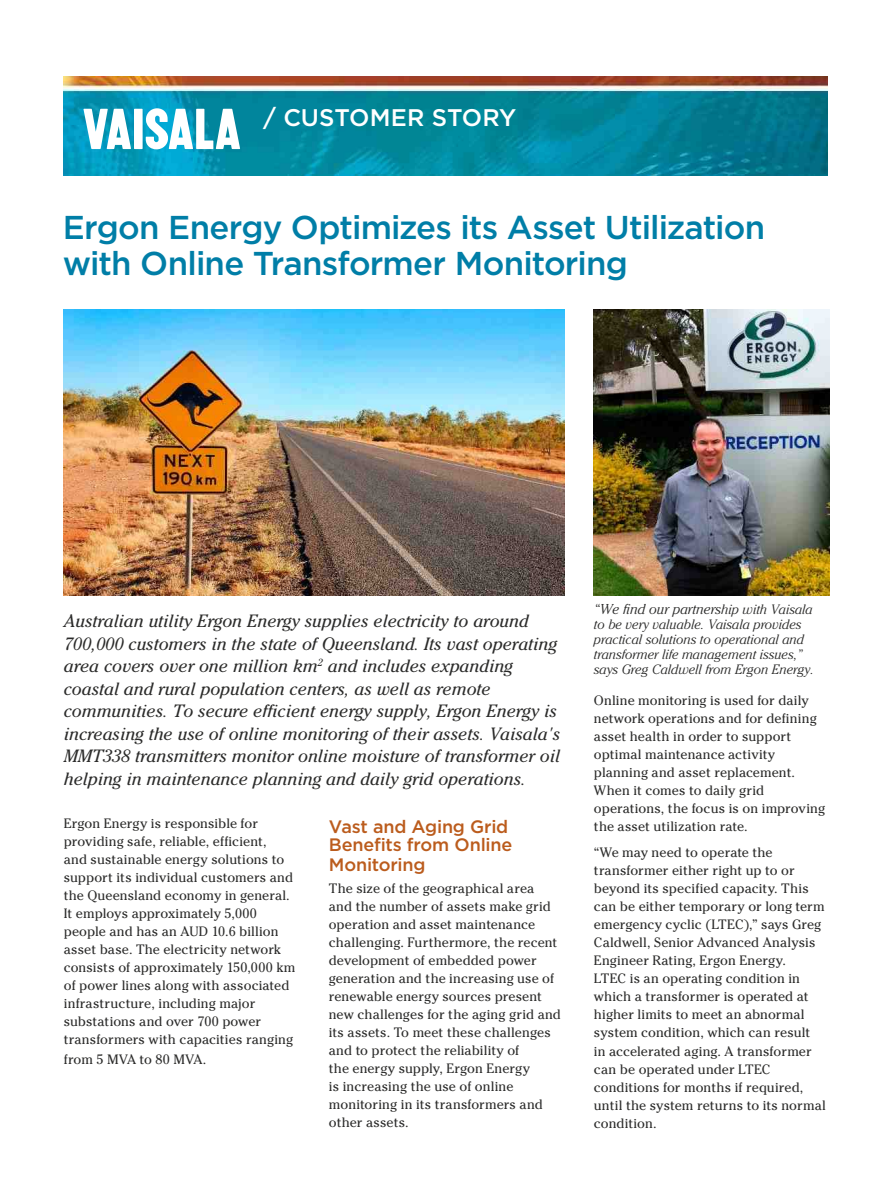
<style>
.page{position:relative;width:893px;height:1191px;background:#fff}
.page>*{position:absolute;margin:0;border:0;box-sizing:border-box;transform-origin:0 0}
.t1{font:500 33px/36px "Gotham";letter-spacing:-.025em;color:#007ea7}
.t2{font:500 24px "Gotham";color:#fff}
.t3{font:500 18px/18px "Gotham";letter-spacing:-.01em;color:#bb5c1d}
.t4{font:italic 17.7px/22.5px "Cheltenham Std";color:#2b2b2a}
.t5{font:italic 300 14.25px "Cheltenham Std";color:#2b2b2a}
.t6{font:13.5px/18px "Cheltenham Std";letter-spacing:.005em;color:#2b2b2a}
.t7{font:italic 300 13.5px/15px "Cheltenham Std";color:#2b2b2a}
.s1{font-size:13.5px}
</style>
<div class="page">
<img style="left:64px;top:77px;width:763px;height:99px">
<img style="left:64px;top:309px;width:500px;height:286px">
<svg style="left:83px;top:109px;width:48px;height:40px"></svg>
<div style="left:134px;top:109px;width:9px;height:40px;background:#fff"></div>
<svg style="left:146px;top:108px;width:94px;height:41px"></svg>
<img style="left:594px;top:309px;width:235px;height:286px">
<h2 class="t2" style="left:264px;top:101px;width:254px">/ CUSTOMER STORY</h2>
<h1 class="t1" style="left:63px;top:209px;width:704px">Ergon Energy Optimizes its Asset Utilization with Online Transformer Monitoring</h1>
<p class="t4" style="left:64px;top:610px;width:498px">Australian utility Ergon Energy supplies electricity to around 700,000 customers in the state of Queensland. Its vast operating area covers over one million km<sup>2</sup> and includes expanding coastal and rural population centers, as well as remote communities. To secure efficient energy supply, Ergon Energy is increasing the use of online monitoring of their assets. Vaisala's MMT338 transmitters monitor online moisture of transformer oil helping in maintenance planning and daily grid operations.</p>
<h3 class="t3" style="left:329px;top:817px;width:185px">Vast and Aging Grid<br>Benefits from Online</h3>
<h3 class="t3" style="left:329px;top:855px;width:98px">Monitoring</h3>
<p class="t6" style="left:329px;top:879px;width:234px">The size of the geographical area and the number of assets make grid operation and asset maintenance challenging. Furthermore, the recent development of embedded power generation and the increasing use of renewable energy sources present new challenges for the aging grid and its assets. To meet these challenges and to protect the reliability of<br>the energy supply, Ergon Energy<br>is increasing the use of online monitoring in its transformers and other assets.</p>
<p class="t6" style="left:64px;top:814px;width:233px">Ergon Energy is responsible for providing safe, reliable, efficient,<br>and sustainable energy solutions to support its individual customers and the Queensland economy in general.<br>It employs approximately 5,000 people and has an AUD 10.6 billion asset base. The electricity network consists of approximately 150,000 km of power lines along with associated infrastructure, including major substations and over 700 power transformers with capacities ranging</p>
<p class="t6" style="left:64px;top:1050px;width:144px">from 5 MVA to 80 MVA.</p>
<p class="t5" style="left:594px;top:601px;width:220px">“We find our partners<span class="s1">hip with Vaisala</span></p>
<p class="t7" style="left:594px;top:617px;width:222px">to be very valuable. Vaisala provides practical solutions to operational and transformer life management issues,” says Greg Caldwell from Ergon Energy.</p>
<p class="t6" style="left:594px;top:691px;width:233px">Online monitoring is used for daily network operations and for defining asset health in order to support optimal maintenance activity planning and asset replacement.<br>When it comes to daily grid operations, the focus is on improving the asset utilization rate.</p>
<p class="t6" style="left:594px;top:844px;width:233px">“We may need to operate the transformer either right up to or beyond its specified capacity. This can be either temporary or long term emergency cyclic (LTEC),” says Greg<br>Caldwell, Senior Advanced Analysis<br>Engineer Rating, Ergon Energy.<br>LTEC is an operating condition in which a transformer is operated at higher limits to meet an abnormal system condition, which can result<br>in accelerated aging. A transformer can be operated under LTEC conditions for months if required, until the system returns to its normal condition.</p>
</div>
